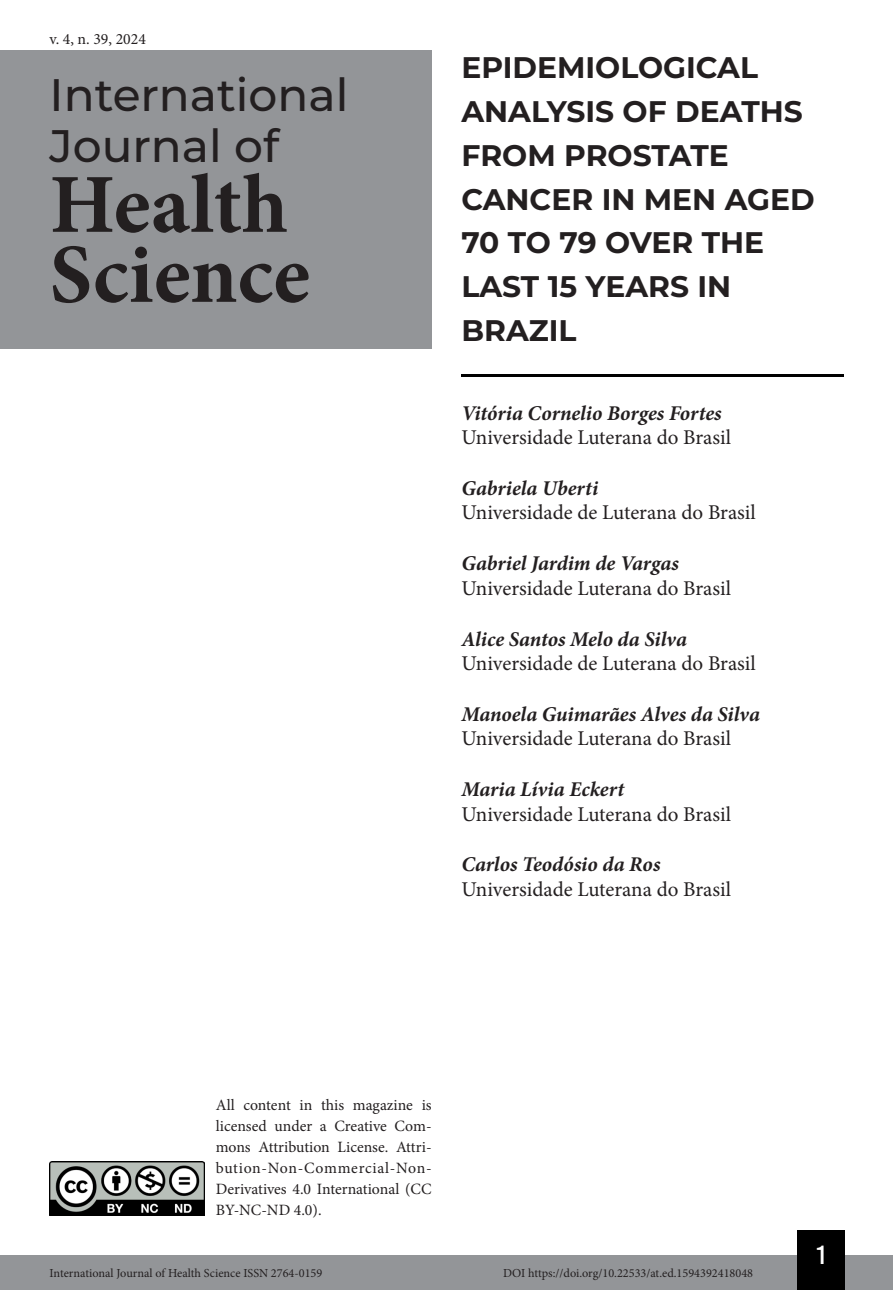
<style>
.page{position:relative;width:893px;height:1290px;background:#fff}
.page>*{position:absolute;margin:0;border:0;box-sizing:border-box;transform-origin:0 0}
.t1{font:700 84px/70px "Minion Pro";color:#231f20}
.t2{font:500 45.5px/50.8px "Montserrat";color:#231f20}
.Título_Artigo{font:700 29.75px/43.8px "Montserrat";color:#231f20}
.t3{font:26.25px "Bebas Kai";color:#fff}
.Infos_autor{font:21px "Minion Pro";color:#231f20}
.Autor{font:italic 700 21px "Minion Pro";color:#231f20}
.t4{font:15.75px/21px "Minion Pro";color:#231f20;text-align:justify}
.t5{font:12.25px "Minion Pro";color:#231f20}
</style>
<div class="page">
<div style="left:0;top:1255px;width:893px;height:35px;background:#939598"></div>
<div style="left:797px;top:1230px;width:48px;height:60px;background:#000"></div>
<img style="left:50px;top:1161px;width:154px;height:54px">
<div style="left:0;top:50px;width:432px;height:298px;background:#939598"></div>
<hr style="left:461px;top:375px;width:382px;height:2px;background:#000">
<p class="t4" style="left:50px;top:28px;width:98px">v. 4, n. 39, 2024</p>
<h2 class="t2" style="left:50px;top:68px;width:300px">International<br>Journal of</h2>
<h1 class="t1" style="left:50px;top:169px;width:262px">Health<br>Science</h1>
<p class="Título_Artigo" style="left:461px;top:44px;width:355px">EPIDEMIOLOGICAL<br>ANALYSIS OF DEATHS<br>FROM PROSTATE<br>CANCER IN MEN AGED<br>70 TO 79 OVER THE<br>LAST 15 YEARS IN<br>BRAZIL</p>
<p class="Autor" style="left:461px;top:398px;width:262px">Vitória Cornelio Borges Fortes</p>
<p class="Infos_autor" style="left:461px;top:423px;width:271px">Universidade Luterana do Brasil</p>
<p class="Autor" style="left:461px;top:473px;width:138px">Gabriela Uberti</p>
<p class="Infos_autor" style="left:461px;top:499px;width:296px">Universidade de Luterana do Brasil</p>
<p class="Autor" style="left:461px;top:548px;width:219px">Gabriel Jardim de Vargas</p>
<p class="Infos_autor" style="left:461px;top:574px;width:271px">Universidade Luterana do Brasil</p>
<p class="Autor" style="left:461px;top:624px;width:227px">Alice Santos Melo da Silva</p>
<p class="Infos_autor" style="left:461px;top:649px;width:296px">Universidade de Luterana do Brasil</p>
<p class="Autor" style="left:461px;top:699px;width:300px">Manoela Guimarães Alves da Silva</p>
<p class="Infos_autor" style="left:461px;top:724px;width:271px">Universidade Luterana do Brasil</p>
<p class="Autor" style="left:461px;top:774px;width:164px">Maria Lívia Eckert</p>
<p class="Infos_autor" style="left:461px;top:800px;width:271px">Universidade Luterana do Brasil</p>
<p class="Autor" style="left:461px;top:849px;width:201px">Carlos Teodósio da Ros</p>
<p class="Infos_autor" style="left:461px;top:875px;width:271px">Universidade Luterana do Brasil</p>
<p class="t4" style="left:216px;top:1095px;width:217px">All content in this magazine is licensed under a Creative Com&shy;mons Attribution License. Attri&shy;bution-Non-Commercial-Non-Derivatives 4.0 International (CC BY-NC-ND 4.0).</p>
<p class="t3" style="left:817px;top:1241px;width:10px">1</p>
<p class="t5" style="left:50px;top:1265px;width:274px">International Journal of Health Science ISSN 2764-0159</p>
<p class="t5" style="left:503px;top:1265px;width:252px">DOI https://doi.org/10.22533/at.ed.1594392418048</p>
</div>
